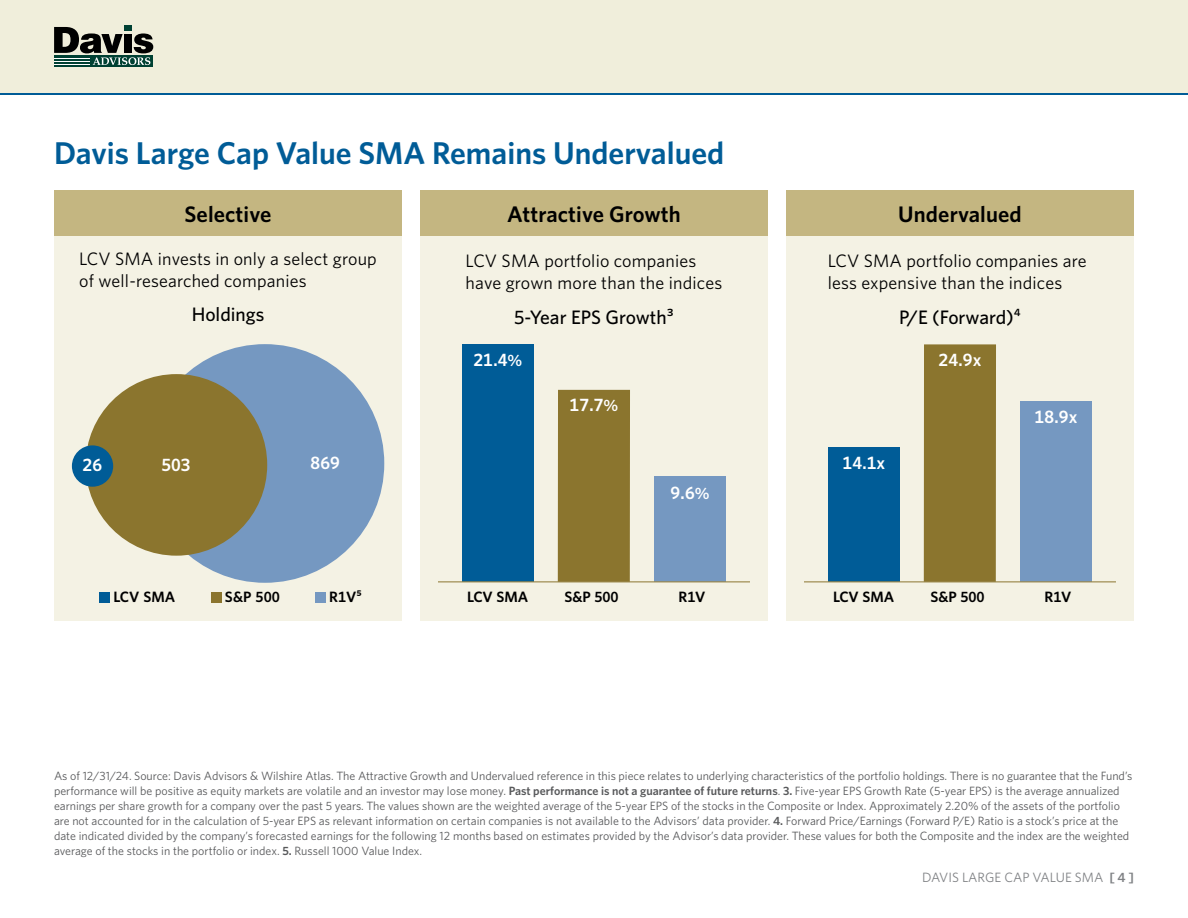
<style>
.page{position:relative;width:1188px;height:918px;background:#fff}
.page>*{position:absolute;margin:0;border:0;box-sizing:border-box;transform-origin:0 0}
.t1{font:600 31.5px "Whitney";color:#005c97}
.Section_Title{font:600 22.5px "Whitney";letter-spacing:.005em;color:#000}
.t2{font:500 19.5px "Whitney";color:#000}
.t3{font:18px/21.8px "Whitney";letter-spacing:.01em;color:#000}
.t4{font:600 18px "Whitney";color:#fff}
.t5{font:600 15px "Whitney";letter-spacing:-.01em;color:#000}
.t6{font:13.5px "Whitney";color:#808285}
.Footnote_first{font:12px/15px "Whitney";color:#58595b}
.s1{font-size:16.5px}
.s2{font-weight:600}
</style>
<div class="page">
<div style="left:0;top:0;width:1188px;height:94px;background:#f0eedb"></div>
<hr style="left:0;top:94px;width:1188px;height:1px;background:#005c97">
<div style="left:124px;top:25px;width:8px;height:6px;background:#004133"></div>
<div style="left:54px;top:56px;width:99px;height:11px;background:#004133"></div>
<svg style="left:54px;top:27px;width:99px;height:38px"></svg>
<div style="left:54px;top:236px;width:348px;height:385px;background:#f4f2e4"></div>
<div style="left:100px;top:592px;width:10px;height:10px;background:#005c97"></div>
<div style="left:211px;top:592px;width:11px;height:10px;background:#8b752e"></div>
<div style="left:315px;top:592px;width:11px;height:10px;background:#7598c1"></div>
<div style="left:146px;top:344px;width:238px;height:239px;background:#7598c1;border-radius:50%"></div>
<div style="left:86px;top:374px;width:181px;height:182px;background:#8b752e;border-radius:50%"></div>
<div style="left:72px;top:445px;width:41px;height:42px;background:#005c97;border-radius:50%"></div>
<div style="left:786px;top:236px;width:348px;height:385px;background:#f4f2e4"></div>
<div style="left:1020px;top:401px;width:72px;height:181px;background:#7598c1"></div>
<div style="left:924px;top:344px;width:72px;height:238px;background:#8b752e"></div>
<div style="left:828px;top:447px;width:72px;height:135px;background:#005c97"></div>
<hr style="left:804px;top:582px;width:312px;height:1px;background:#8b752e">
<div style="left:786px;top:191px;width:348px;height:45px;background:#c4b681"></div>
<div style="left:54px;top:191px;width:348px;height:45px;background:#c4b681"></div>
<div style="left:420px;top:236px;width:348px;height:385px;background:#f4f2e4"></div>
<div style="left:654px;top:477px;width:72px;height:105px;background:#7598c1"></div>
<div style="left:558px;top:390px;width:72px;height:192px;background:#8b752e"></div>
<div style="left:462px;top:345px;width:72px;height:237px;background:#005c97"></div>
<hr style="left:438px;top:582px;width:312px;height:1px;background:#8b752e">
<div style="left:420px;top:191px;width:348px;height:45px;background:#c4b681"></div>
<p class="t1" style="left:54px;top:132px;width:672px">Davis Large Cap Value SMA Remains Undervalued</p>
<p class="Section_Title" style="left:184px;top:200px;width:89px">Selective</p>
<p class="Section_Title" style="left:898px;top:200px;width:125px">Undervalued</p>
<p class="Section_Title" style="left:507px;top:200px;width:175px">Attractive Growth</p>
<p class="t3" style="left:79px;top:247px;width:299px">LCV SMA invests in only a select group of well-researched companies</p>
<p class="t2" style="left:192px;top:301px;width:74px">Holdings</p>
<p class="t3" style="left:466px;top:249px;width:258px">LCV SMA portfolio companies have grown more than the indices</p>
<p class="t2" style="left:514px;top:304px;width:161px">5-Year EPS Growth3</p>
<p class="t3" style="left:828px;top:249px;width:261px">LCV SMA portfolio companies are less expensive than the indices</p>
<p class="t2" style="left:899px;top:304px;width:123px">P/E (Forward)4</p>
<p class="t4" style="left:474px;top:348px;width:50px">21.4<span class="s1">%</span></p>
<p class="t4" style="left:939px;top:348px;width:44px">24.9x</p>
<p class="t4" style="left:570px;top:393px;width:50px">17.7<span class="s1">%</span></p>
<p class="t4" style="left:1035px;top:405px;width:44px">18.9x</p>
<p class="t4" style="left:83px;top:453px;width:21px">26</p>
<p class="t4" style="left:161px;top:453px;width:31px">503</p>
<p class="t4" style="left:311px;top:450px;width:31px">869</p>
<p class="t4" style="left:843px;top:450px;width:44px">14.1x</p>
<p class="t4" style="left:670px;top:480px;width:41px">9.6<span class="s1">%</span></p>
<p class="t5" style="left:113px;top:587px;width:63px">LCV SMA</p>
<p class="t5" style="left:225px;top:587px;width:56px">S&amp;P 500</p>
<p class="t5" style="left:329px;top:587px;width:34px">R1V5</p>
<p class="t5" style="left:467px;top:587px;width:63px">LCV SMA</p>
<p class="t5" style="left:565px;top:587px;width:56px">S&amp;P 500</p>
<p class="t5" style="left:679px;top:587px;width:28px">R1V</p>
<p class="t5" style="left:833px;top:587px;width:63px">LCV SMA</p>
<p class="t5" style="left:931px;top:587px;width:56px">S&amp;P 500</p>
<p class="t5" style="left:1045px;top:587px;width:28px">R1V</p>
<p class="Footnote_first" style="left:54px;top:768px;width:1080px">As of 12/31/24. Source: Davis Advisors &amp; Wilshire Atlas. The Attractive Growth and Undervalued reference in this piece relates to underlying characteristics of the portfolio holdings. There is no guarantee that the Fund’s performance will be positive as equity markets are volatile and an investor may lose money. <span class="s2">Past performance is not a guarantee of future returns</span>. <span class="s2">3.</span> Five-year EPS Growth Rate (5-year EPS) is the average annualized earnings per share growth for a company over the past 5 years. The values shown are the weighted average of the 5-year EPS of the stocks in the Composite or Index. Approximately 2.20% of the assets of the portfolio are not accounted for in the calculation of 5-year EPS as relevant information on certain companies is not available to the Advisors’ data provider. <span class="s2">4.</span> Forward Price/Earnings (Forward P/E) Ratio is a stock’s price at the date indicated divided by the company’s forecasted earnings for the following 12 months based on estimates provided by the Advisor’s data provider. These values for both the Composite and the index are the weighted average of the stocks in the portfolio or index. <span class="s2">5.</span> Russell 1000 Value Index.</p>
<p class="t6" style="left:922px;top:868px;width:213px">DAVIS LARGE CAP VALUE SMA <span class="s2">[ 4 ]</span></p>
</div>
